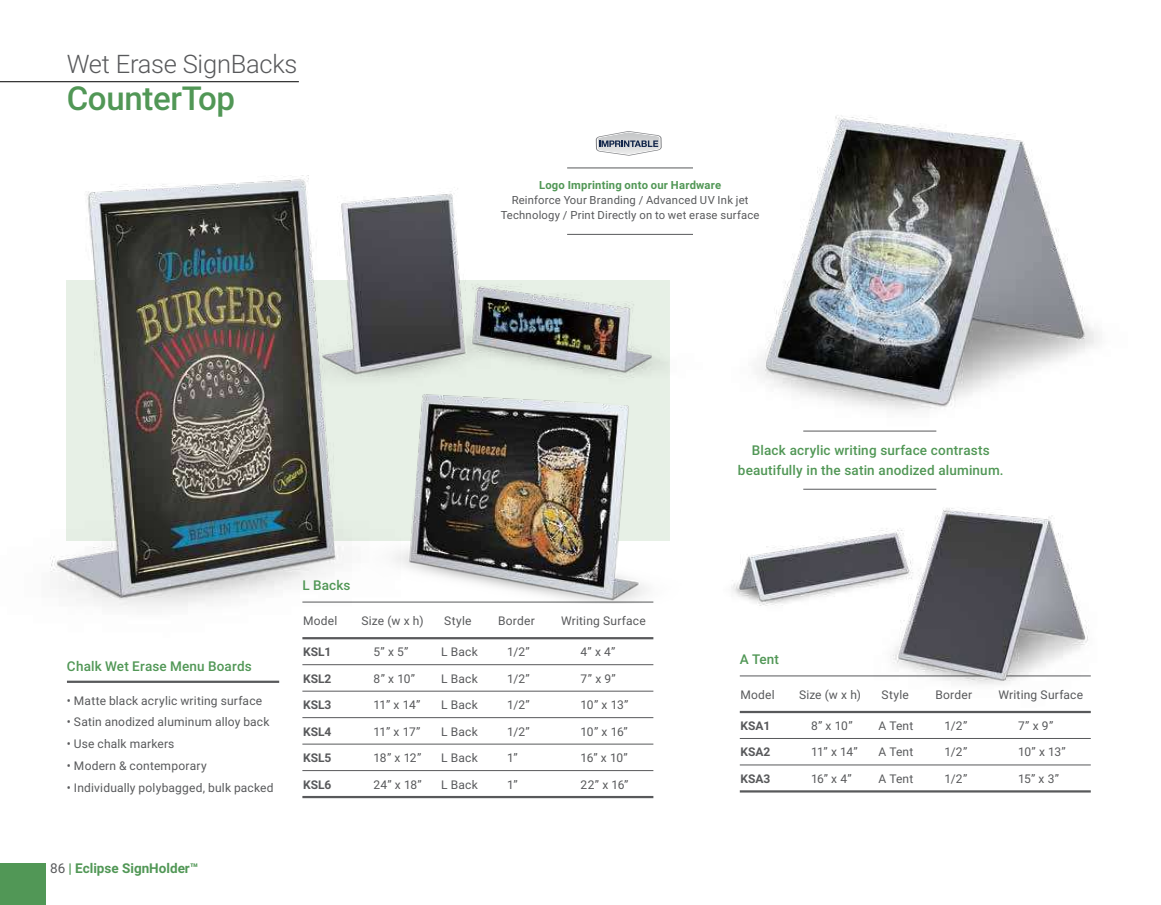
<style>
.page{position:relative;width:1161px;height:905px;background:#fff}
.page>*{position:absolute;margin:0;border:0;box-sizing:border-box;transform-origin:0 0}
.t1{font:500 33px "Roboto";letter-spacing:-.01em;color:#519756}
.t2{font:300 25.5px "Roboto";letter-spacing:-.01em;color:#58595b}
.t3{font:500 13.5px/20.1px "Roboto";letter-spacing:.015em;color:#519756;text-align:center}
.t4{font:700 13.5px "Roboto";color:#519756}
.t5{font:12px "Roboto";letter-spacing:.015em;color:#58595b}
.t6{font:700 12px "Roboto";color:#58595b}
.t7{font:11.25px/15px "Roboto";letter-spacing:.02em;color:#58595b;text-align:center}
.t8{font:700 11.25px "Roboto";letter-spacing:.02em;color:#519756}
.s1{font-weight:400;color:#58595b}
</style>
<div class="page">
<img style="left:50px;top:178px;width:285px;height:430px">
<div style="left:0;top:863px;width:46px;height:41px;background:#519756"></div>
<hr style="left:0;top:81px;width:299px;height:1px;background:#000">
<hr style="left:67px;top:680px;width:212px;height:3px;background:#58595b">
<img style="left:299px;top:180px;width:161px;height:223px">
<hr style="left:302px;top:637px;width:351px;height:2px;background:#58595b">
<hr style="left:302px;top:664px;width:351px;height:1px;background:#58595b">
<hr style="left:302px;top:690px;width:351px;height:1px;background:#58595b">
<hr style="left:302px;top:717px;width:351px;height:1px;background:#58595b">
<hr style="left:302px;top:743px;width:351px;height:1px;background:#58595b">
<hr style="left:302px;top:770px;width:351px;height:1px;background:#58595b">
<hr style="left:302px;top:796px;width:351px;height:2px;background:#58595b">
<hr style="left:740px;top:710px;width:351px;height:3px;background:#58595b">
<hr style="left:740px;top:738px;width:351px;height:1px;background:#58595b">
<hr style="left:740px;top:764px;width:351px;height:1px;background:#58595b">
<hr style="left:740px;top:790px;width:351px;height:2px;background:#58595b">
<img style="left:410px;top:277px;width:260px;height:102px">
<img style="left:670px;top:115px;width:428px;height:317px">
<img style="left:731px;top:542px;width:99px;height:64px">
<hr style="left:803px;top:430px;width:133px;height:1px;background:#58595b">
<hr style="left:803px;top:489px;width:133px;height:1px;background:#58595b">
<svg style="left:596px;top:131px;width:66px;height:24px"></svg>
<hr style="left:567px;top:167px;width:126px;height:1px;background:#58595b">
<hr style="left:567px;top:234px;width:126px;height:1px;background:#58595b">
<hr style="left:302px;top:601px;width:351px;height:1px;background:#58595b">
<hr style="left:740px;top:675px;width:351px;height:1px;background:#58595b">
<img style="left:335px;top:379px;width:346px;height:224px">
<img style="left:830px;top:508px;width:261px;height:177px">
<h2 class="t2" style="left:67px;top:54px;width:232px">Wet Erase SignBacks</h2>
<h1 class="t1" style="left:67px;top:85px;width:170px">CounterTop</h1>
<p class="t3" style="left:302px;top:576px;width:50px">L Backs</p>
<p class="t8" style="left:539px;top:180px;width:184px">Logo Imprinting onto our Hardware</p>
<p class="t7" style="left:501px;top:193px;width:260px">Reinforce Your Branding / Advanced UV Ink jet<br>Technology / Print Directly on to wet erase surface</p>
<p class="t3" style="left:738px;top:441px;width:267px">Black acrylic writing surface contrasts beautifully in the satin anodized aluminum.</p>
<p class="t3" style="left:67px;top:657px;width:186px">Chalk Wet Erase Menu Boards</p>
<p class="t5" style="left:67px;top:695px;width:197px">• Matte black acrylic writing surface</p>
<p class="t5" style="left:67px;top:716px;width:204px">• Satin anodized aluminum alloy back</p>
<p class="t5" style="left:67px;top:738px;width:109px">• Use chalk markers</p>
<p class="t5" style="left:67px;top:760px;width:141px">• Modern &amp; contemporary</p>
<p class="t5" style="left:67px;top:782px;width:208px">• Individually polybagged, bulk packed</p>
<p class="t4" style="left:50px;top:862px;width:150px"><span class="s1">86</span> | Eclipse SignHolder™</p>
<p class="t5" style="left:303px;top:615px;width:36px">Model</p>
<p class="t5" style="left:362px;top:615px;width:63px">Size (w x h)</p>
<p class="t5" style="left:444px;top:615px;width:29px">Style</p>
<p class="t5" style="left:498px;top:615px;width:38px">Border</p>
<p class="t5" style="left:561px;top:615px;width:86px">Writing Surface</p>
<p class="t6" style="left:303px;top:647px;width:30px">KSL1</p>
<p class="t5" style="left:374px;top:646px;width:36px">5” x 5”</p>
<p class="t5" style="left:441px;top:646px;width:38px">L Back</p>
<p class="t5" style="left:507px;top:646px;width:24px">1/2”</p>
<p class="t5" style="left:581px;top:646px;width:36px">4” x 4”</p>
<p class="t6" style="left:303px;top:673px;width:30px">KSL2</p>
<p class="t5" style="left:374px;top:673px;width:43px">8” x 10”</p>
<p class="t5" style="left:441px;top:673px;width:38px">L Back</p>
<p class="t5" style="left:507px;top:673px;width:24px">1/2”</p>
<p class="t5" style="left:581px;top:673px;width:37px">7” x 9”</p>
<p class="t6" style="left:303px;top:700px;width:30px">KSL3</p>
<p class="t5" style="left:374px;top:699px;width:48px">11” x 14”</p>
<p class="t5" style="left:441px;top:699px;width:38px">L Back</p>
<p class="t5" style="left:507px;top:699px;width:24px">1/2”</p>
<p class="t5" style="left:581px;top:699px;width:49px">10” x 13”</p>
<p class="t6" style="left:303px;top:726px;width:30px">KSL4</p>
<p class="t5" style="left:374px;top:726px;width:48px">11” x 17”</p>
<p class="t5" style="left:441px;top:726px;width:38px">L Back</p>
<p class="t5" style="left:507px;top:726px;width:24px">1/2”</p>
<p class="t5" style="left:581px;top:726px;width:49px">10” x 16”</p>
<p class="t6" style="left:303px;top:753px;width:30px">KSL5</p>
<p class="t5" style="left:374px;top:752px;width:49px">18” x 12”</p>
<p class="t5" style="left:441px;top:752px;width:38px">L Back</p>
<p class="t5" style="left:507px;top:752px;width:12px">1”</p>
<p class="t5" style="left:581px;top:752px;width:49px">16” x 10”</p>
<p class="t6" style="left:303px;top:779px;width:30px">KSL6</p>
<p class="t5" style="left:374px;top:778px;width:50px">24” x 18”</p>
<p class="t5" style="left:441px;top:778px;width:38px">L Back</p>
<p class="t5" style="left:507px;top:778px;width:12px">1”</p>
<p class="t5" style="left:581px;top:778px;width:49px">22” x 16”</p>
<p class="t3" style="left:740px;top:650px;width:41px">A Tent</p>
<p class="t5" style="left:741px;top:689px;width:36px">Model</p>
<p class="t5" style="left:799px;top:689px;width:63px">Size (w x h)</p>
<p class="t5" style="left:882px;top:689px;width:29px">Style</p>
<p class="t5" style="left:936px;top:689px;width:38px">Border</p>
<p class="t5" style="left:999px;top:689px;width:86px">Writing Surface</p>
<p class="t6" style="left:741px;top:721px;width:31px">KSA1</p>
<p class="t5" style="left:811px;top:720px;width:43px">8” x 10”</p>
<p class="t5" style="left:879px;top:720px;width:36px">A Tent</p>
<p class="t5" style="left:945px;top:720px;width:24px">1/2”</p>
<p class="t5" style="left:1018px;top:720px;width:37px">7” x 9”</p>
<p class="t6" style="left:741px;top:747px;width:31px">KSA2</p>
<p class="t5" style="left:811px;top:746px;width:48px">11” x 14”</p>
<p class="t5" style="left:879px;top:746px;width:36px">A Tent</p>
<p class="t5" style="left:945px;top:746px;width:24px">1/2”</p>
<p class="t5" style="left:1018px;top:746px;width:49px">10” x 13”</p>
<p class="t6" style="left:741px;top:773px;width:31px">KSA3</p>
<p class="t5" style="left:811px;top:773px;width:42px">16” x 4”</p>
<p class="t5" style="left:879px;top:773px;width:36px">A Tent</p>
<p class="t5" style="left:945px;top:773px;width:24px">1/2”</p>
<p class="t5" style="left:1018px;top:773px;width:43px">15” x 3”</p>
</div>
